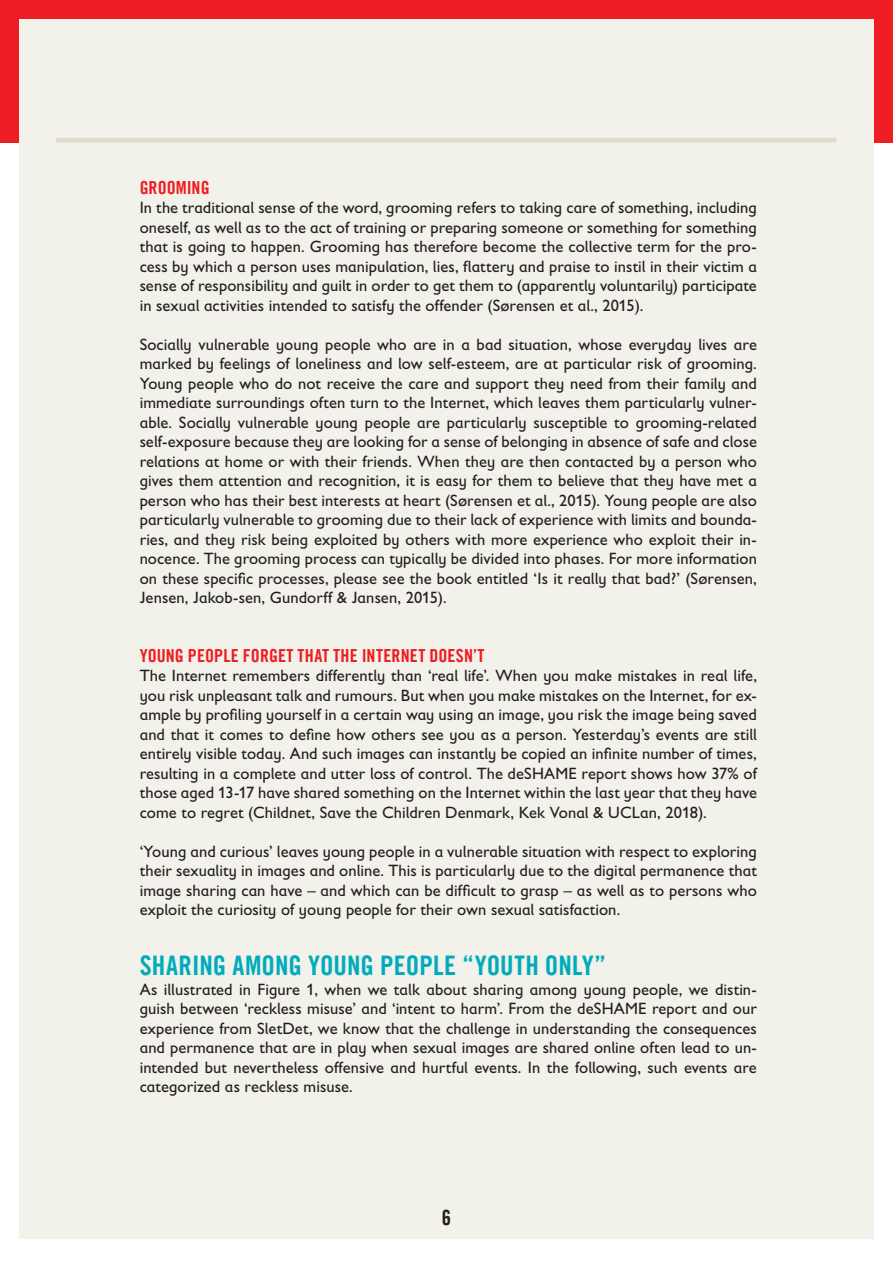
<style>
.page{position:relative;width:893px;height:1263px;background:#fff}
.page>*{position:absolute;margin:0;border:0;box-sizing:border-box;transform-origin:0 0}
.t1{font:27px "Trade Gothic LT Com Bd Cn 20";color:#00acbb}
.t2{font:21px "Trade Gothic LT Com Bd Cn 20";color:#231f20}
.t3{font:18px "Trade Gothic LT Com Bd Cn 20";letter-spacing:.005em;color:#ee1d23}
.t4{font:16.5px/19.5px "Gill Sans Infant Std";letter-spacing:.005em;color:#231f20;text-align:justify}
</style>
<div class="page">
<div style="left:0;top:0;width:893px;height:142px;background:#ee1d23"></div>
<div style="left:19px;top:20px;width:855px;height:1219px;background:#f2f1ea"></div>
<hr style="left:56px;top:138px;width:781px;height:4px;background:#e0dccb">
<p class="t3" style="left:140px;top:176px;width:71px">GROOMING</p>
<p class="t4" style="left:140px;top:198px;width:619px">In the traditional sense of the word, grooming refers to taking care of something, including oneself, as well as to the act of training or preparing someone or something for something that is going to happen. Grooming has therefore become the collective term for the pro&shy;cess by which a person uses manipulation, lies, flattery and praise to instil in their victim a sense of responsibility and guilt in order to get them to (apparently voluntarily) participate in sexual activities intended to satisfy the offender (Sørensen et al., 2015).</p>
<p class="t4" style="left:140px;top:334px;width:619px">Socially vulnerable young people who are in a bad situation, whose everyday lives are marked by feelings of loneliness and low self-esteem, are at particular risk of grooming.<br>Young people who do not receive the care and support they need from their family and immediate surroundings often turn to the Internet, which leaves them particularly vulner&shy;able. Socially vulnerable young people are particularly susceptible to grooming-related self-exposure because they are looking for a sense of belonging in absence of safe and close relations at home or with their friends. When they are then contacted by a person who gives them attention and recognition, it is easy for them to believe that they have met a person who has their best interests at heart (Sørensen et al., 2015). Young people are also particularly vulnerable to grooming due to their lack of experience with limits and bounda&shy;ries, and they risk being exploited by others with more experience who exploit their in&shy;nocence. The grooming process can typically be divided into phases. For more information on these specific processes, please see the book entitled ‘Is it really that bad?’ (Sørensen, Jensen, Jakob-sen, Gundorff &amp; Jansen, 2015).</p>
<p class="t3" style="left:140px;top:644px;width:346px">YOUNG PEOPLE FORGET THAT THE INTERNET DOESN’T</p>
<p class="t4" style="left:140px;top:666px;width:619px">The Internet remembers differently than ‘real life’. When you make mistakes in real life, you risk unpleasant talk and rumours. But when you make mistakes on the Internet, for ex&shy;ample by profiling yourself in a certain way using an image, you risk the image being saved and that it comes to define how others see you as a person. Yesterday’s events are still entirely visible today. And such images can instantly be copied an infinite number of times, resulting in a complete and utter loss of control. The deSHAME report shows how 37% of those aged 13-17 have shared something on the Internet within the last year that they have come to regret (Childnet, Save the Children Denmark, Kek Vonal &amp; UCLan, 2018).</p>
<p class="t4" style="left:140px;top:841px;width:619px">‘Young and curious’ leaves young people in a vulnerable situation with respect to exploring their sexuality in images and online. This is particularly due to the digital permanence that image sharing can have – and which can be difficult to grasp – as well as to persons who exploit the curiosity of young people for their own sexual satisfaction.</p>
<h1 class="t1" style="left:140px;top:949px;width:468px">SHARING AMONG YOUNG PEOPLE “YOUTH ONLY”</h1>
<p class="t4" style="left:140px;top:979px;width:619px">As illustrated in Figure 1, when we talk about sharing among young people, we distin&shy;guish between ‘reckless misuse’ and ‘intent to harm’. From the deSHAME report and our experience from SletDet, we know that the challenge in understanding the consequences and permanence that are in play when sexual images are shared online often lead to un&shy;intended but nevertheless offensive and hurtful events. In the following, such events are categorized as reckless misuse.</p>
<p class="t2" style="left:442px;top:1205px;width:11px">6</p>
</div>
